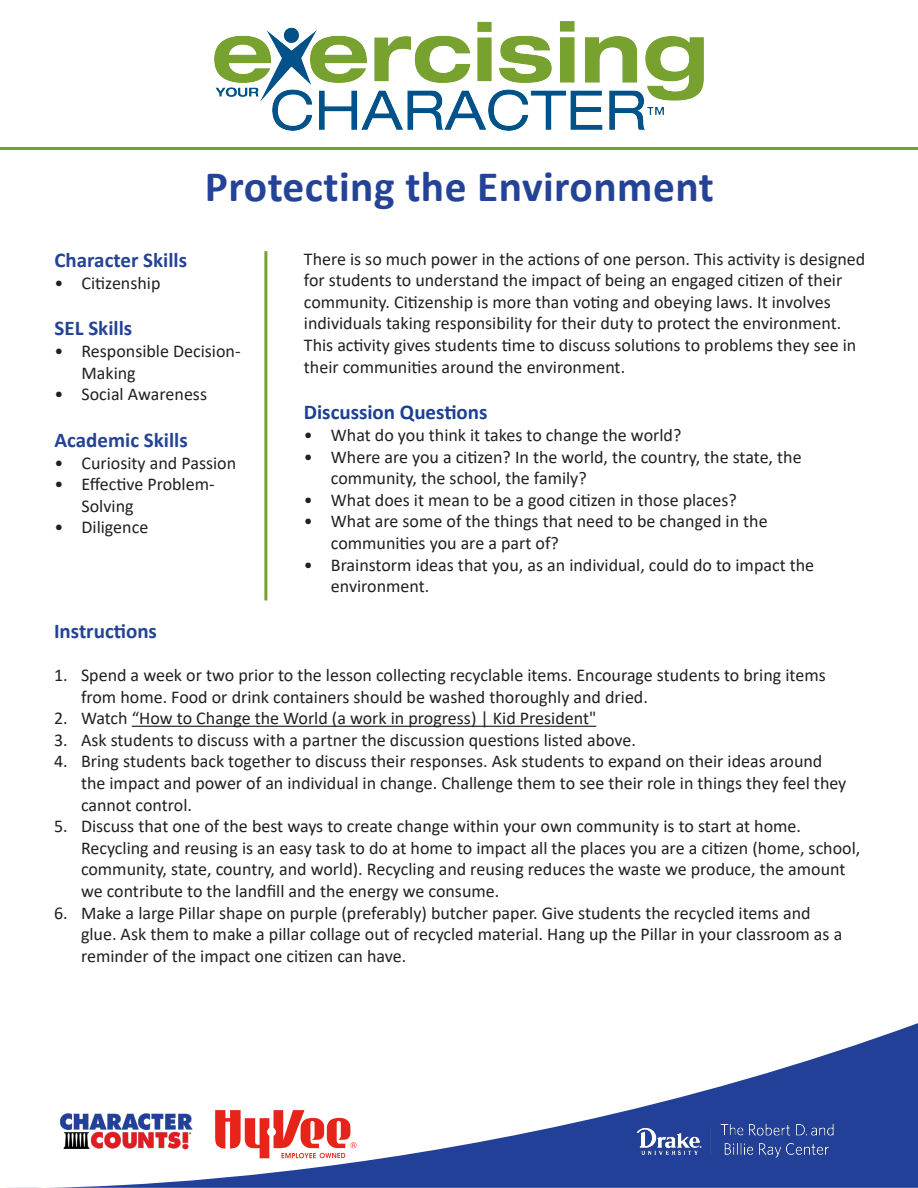
<style>
.page{position:relative;width:918px;height:1188px;background:#fff}
.page>*{position:absolute;margin:0;border:0;box-sizing:border-box;transform-origin:0 0}
.ParaStyle12-Leading_38_4_pts__Align_Left{font:700 43.5px "Calibri";letter-spacing:.01em;color:#244397}
.t1{font:700 21px "Calibri";color:#244397}
.t2{font:700 21px "Calibri";color:#1b3f94}
.t3{font:18px/21.6px "Calibri";color:#231f20}
</style>
<div class="page">
<svg style="left:7px;top:1023px;width:911px;height:165px"></svg>
<img style="left:617px;top:1120px;width:247px;height:41px">
<img style="left:56px;top:1107px;width:142px;height:45px">
<svg style="left:215px;top:1110px;width:142px;height:48px"></svg>
<img style="left:215px;top:22px;width:488px;height:109px">
<hr style="left:0;top:147px;width:918px;height:3px;background:#78a22f">
<hr style="left:264px;top:251px;width:3px;height:349px;background:#78a22f">
<hr style="left:132px;top:726px;width:464px;height:1px;background:#231f20">
<p class="ParaStyle12-Leading_38_4_pts__Align_Left" style="left:205px;top:156px;width:510px">Protecting the Environment</p>
<p class="t1" style="left:55px;top:245px;width:134px">Character Skills</p>
<p class="t3" style="left:55px;top:271px;width:107px">• Citizenship</p>
<p class="t1" style="left:55px;top:313px;width:79px">SEL Skills</p>
<p class="t3" style="left:82px;top:340px;width:160px;text-indent:-27px">• Responsible Decision-<br>Making</p>
<p class="t3" style="left:55px;top:383px;width:154px">• Social Awareness</p>
<p class="t1" style="left:55px;top:425px;width:135px">Academic Skills</p>
<p class="t3" style="left:55px;top:451px;width:183px">• Curiosity and Passion</p>
<p class="t3" style="left:82px;top:473px;width:135px;text-indent:-27px">• Effective Problem-<br>Solving</p>
<p class="t3" style="left:55px;top:516px;width:95px">• Diligence</p>
<p class="t3" style="left:304px;top:247px;width:563px">There is so much power in the actions of one person. This activity is designed for students to understand the impact of being an engaged citizen of their community. Citizenship is more than voting and obeying laws. It involves individuals taking responsibility for their duty to protect the environment.<br>This activity gives students time to discuss solutions to problems they see in their communities around the environment.</p>
<p class="t2" style="left:304px;top:398px;width:185px">Discussion Questions</p>
<p class="t3" style="left:304px;top:424px;width:379px">• What do you think it takes to change the world?</p>
<p class="t3" style="left:331px;top:445px;width:472px;text-indent:-27px">• Where are you a citizen? In the world, the country, the state, the community, the school, the family?</p>
<p class="t3" style="left:304px;top:489px;width:434px">• What does it mean to be a good citizen in those places?</p>
<p class="t3" style="left:331px;top:510px;width:438px;text-indent:-27px">• What are some of the things that need to be changed in the communities you are a part of?</p>
<p class="t3" style="left:331px;top:553px;width:485px;text-indent:-27px">• Brainstorm ideas that you, as an individual, could do to impact the environment.</p>
<p class="t1" style="left:54px;top:616px;width:105px">Instructions</p>
<p class="t3" style="left:81px;top:664px;width:746px;text-indent:-27px">1. Spend a week or two prior to the lesson collecting recyclable items. Encourage students to bring items from home. Food or drink containers should be washed thoroughly and dried.</p>
<p class="t3" style="left:54px;top:707px;width:544px">2. Watch “How to Change the World (a work in progress) | Kid President"</p>
<p class="t3" style="left:54px;top:729px;width:584px">3. Ask students to discuss with a partner the discussion questions listed above.</p>
<p class="t3" style="left:81px;top:750px;width:767px;text-indent:-27px">4. Bring students back together to discuss their responses. Ask students to expand on their ideas around the impact and power of an individual in change. Challenge them to see their role in things they feel they cannot control.</p>
<p class="t3" style="left:81px;top:815px;width:781px;text-indent:-27px">5. Discuss that one of the best ways to create change within your own community is to start at home.<br>Recycling and reusing is an easy task to do at home to impact all the places you are a citizen (home, school, community, state, country, and world). Recycling and reusing reduces the waste we produce, the amount we contribute to the landfill and the energy we consume.</p>
<p class="t3" style="left:81px;top:901px;width:763px;text-indent:-27px">6. Make a large Pillar shape on purple (preferably) butcher paper. Give students the recycled items and glue. Ask them to make a pillar collage out of recycled material. Hang up the Pillar in your classroom as a reminder of the impact one citizen can have.</p>
</div>
